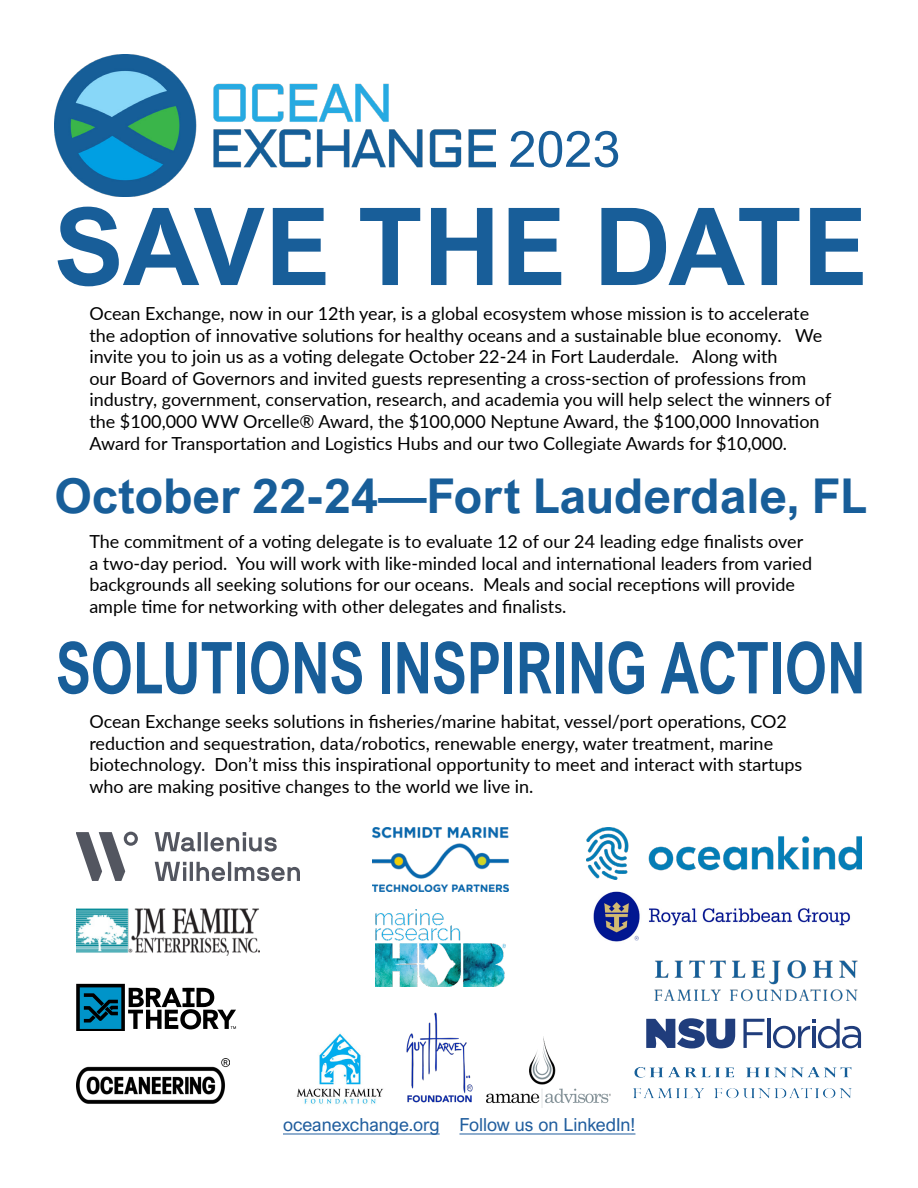
<style>
.page{position:relative;width:918px;height:1188px;background:#fff}
.page>*{position:absolute;margin:0;border:0;box-sizing:border-box;transform-origin:0 0}
.t1{font:700 107.7px "Arial Nova";letter-spacing:-.005em;color:#185e99}
.t2{font:700 71.7px "Arial Nova";color:#185e99;scale:.75 1}
.t3{font:50.25px "Arial Nova";color:#185e99}
.t4{font:700 48px "Arial Nova";color:#185e99}
.t5{font:18px/21.6px "Lato";color:#000}
.t6{font:18px "Arial Nova";color:#215e9e}
</style>
<div class="page">
<img style="left:54px;top:55px;width:442px;height:142px">
<hr style="left:283px;top:1134px;width:157px;height:1px;background:#215e9e">
<hr style="left:459px;top:1134px;width:176px;height:1px;background:#215e9e">
<img style="left:494px;top:1037px;width:116px;height:71px">
<img style="left:296px;top:1033px;width:87px;height:71px">
<img style="left:76px;top:1059px;width:154px;height:45px">
<img style="left:406px;top:1012px;width:88px;height:92px">
<svg style="left:76px;top:832px;width:62px;height:49px"></svg>
<svg style="left:155px;top:832px;width:40px;height:20px"></svg>
<hr style="left:198px;top:832px;width:3px;height:19px;background:#535660">
<svg style="left:204px;top:832px;width:4px;height:19px"></svg>
<svg style="left:211px;top:832px;width:66px;height:20px"></svg>
<svg style="left:155px;top:862px;width:31px;height:19px"></svg>
<hr style="left:190px;top:862px;width:3px;height:19px;background:#535660">
<svg style="left:196px;top:862px;width:29px;height:19px"></svg>
<hr style="left:228px;top:862px;width:3px;height:19px;background:#535660">
<svg style="left:235px;top:867px;width:64px;height:14px"></svg>
<img style="left:372px;top:827px;width:136px;height:65px">
<img style="left:586px;top:827px;width:275px;height:53px">
<img style="left:375px;top:909px;width:130px;height:78px">
<img style="left:654px;top:960px;width:204px;height:42px">
<img style="left:76px;top:909px;width:183px;height:47px">
<img style="left:593px;top:891px;width:258px;height:51px">
<svg style="left:743px;top:1019px;width:21px;height:29px"></svg>
<hr style="left:767px;top:1019px;width:3px;height:29px;background:#203d7c">
<svg style="left:773px;top:1019px;width:88px;height:29px"></svg>
<svg style="left:646px;top:1018px;width:89px;height:30px"></svg>
<svg style="left:76px;top:984px;width:160px;height:47px"></svg>
<img style="left:633px;top:1067px;width:219px;height:32px">
<h3 class="t3" style="left:508px;top:120px;width:113px">2023</h3>
<h1 class="t1" style="left:54px;top:184px;width:816px">SAVE THE DATE</h1>
<p class="t5" style="left:89px;top:302px;width:743px">Ocean Exchange, now in our 12th year, is a global ecosystem whose mission is to accelerate the adoption of innovative solutions for healthy oceans and a sustainable blue economy. We invite you to join us as a voting delegate October 22-24 in Fort Lauderdale. Along with<br>our Board of Governors and invited guests representing a cross-section of professions from industry, government, conservation, research, and academia you will help select the winners of the $100,000 WW Orcelle® Award, the $100,000 Neptune Award, the $100,000 Innovation Award for Transportation and Logistics Hubs and our two Collegiate Awards for $10,000.</p>
<h3 class="t4" style="left:54px;top:468px;width:815px">October 22-24—Fort Lauderdale, FL</h3>
<p class="t5" style="left:89px;top:530px;width:724px">The commitment of a voting delegate is to evaluate 12 of our 24 leading edge finalists over a two-day period. You will work with like-minded local and international leaders from varied backgrounds all seeking solutions for our oceans. Meals and social receptions will provide ample time for networking with other delegates and finalists.</p>
<h2 class="t2" style="left:56px;top:626px;width:1081px">SOLUTIONS INSPIRING ACTION</h2>
<p class="t5" style="left:89px;top:710px;width:715px">Ocean Exchange seeks solutions in fisheries/marine habitat, vessel/port operations, CO2 reduction and sequestration, data/robotics, renewable energy, water treatment, marine biotechnology. Don’t miss this inspirational opportunity to meet and interact with startups who are making positive changes to the world we live in.</p>
<p class="t6" style="left:283px;top:1115px;width:354px">oceanexchange.org Follow us on LinkedIn!</p>
</div>
